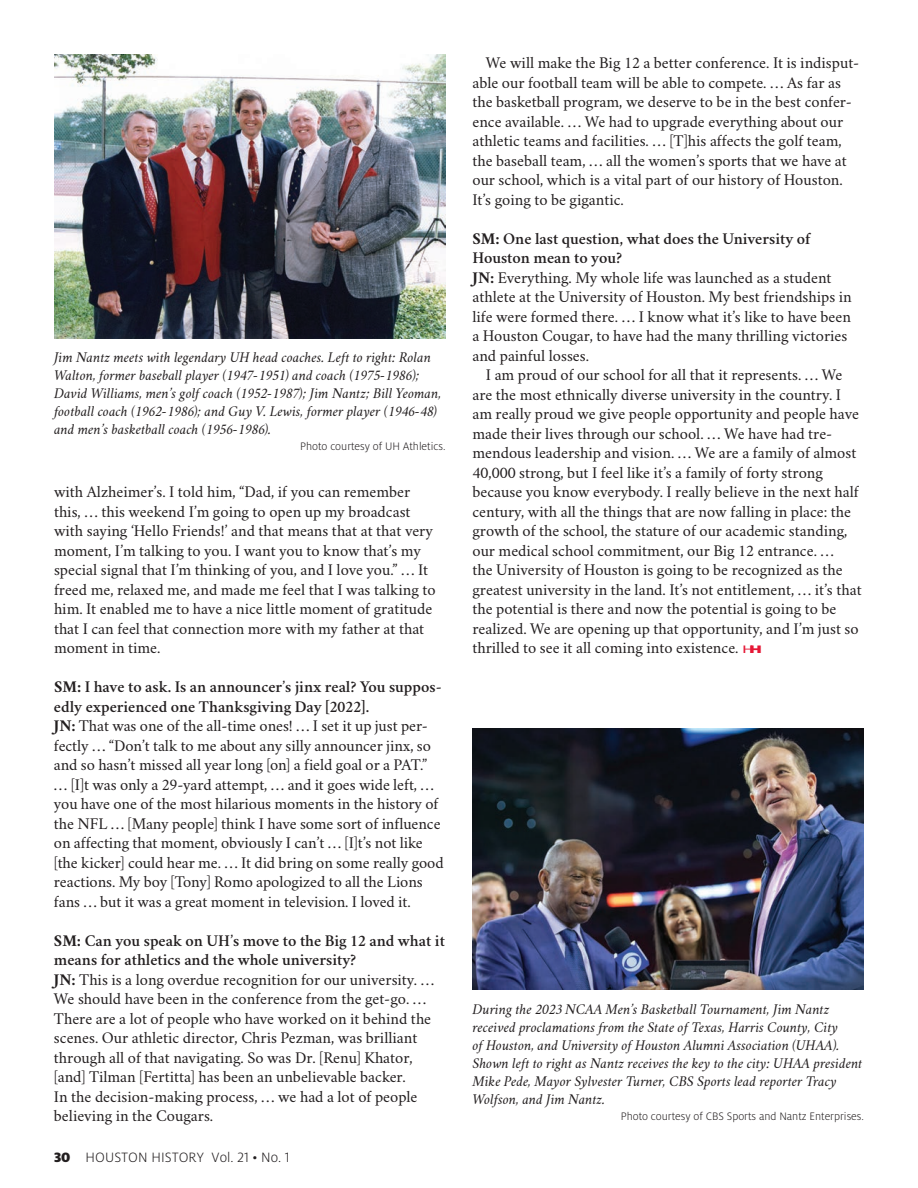
<style>
.page{position:relative;width:918px;height:1188px;background:#fff}
.page>*{position:absolute;margin:0;border:0;box-sizing:border-box;transform-origin:0 0}
.t1{font:16.5px/19.5px "Crimson";color:#231f20}
.t2{font:italic 15px/18px "Crimson";color:#231f20}
.t3{font:300 15px "Milo OT";letter-spacing:.01em;color:#231f20}
.t4{font:300 12px "Milo OT";color:#231f20}
.s1{font-weight:700}
.s2{font-weight:600}
.s3{font-weight:900}
.s4{font-family:"Milo OT Text";font-size:12px;color:#e51836}
.s5{font-family:"Milo OT";font-weight:900;font-size:12px;color:#e51836}
</style>
<div class="page">
<img style="left:473px;top:729px;width:391px;height:261px">
<img style="left:54px;top:54px;width:392px;height:285px">
<p class="t2" style="left:54px;top:348px;width:389px">Jim Nantz meets with legendary UH head coaches. Left to right: Rolan Walton, former baseball player (1947-1951) and coach (1975-1986); David Williams, men’s golf coach (1952-1987); Jim Nantz; Bill Yeoman, football coach (1962-1986); and Guy V. Lewis, former player (1946-48) and men’s basketball coach (1956-1986).</p>
<p class="t4" style="left:300px;top:440px;width:147px">Photo courtesy of UH Athletics.</p>
<p class="t1" style="left:54px;top:480px;width:383px">with Alzheimer’s. I told him, “Dad, if you can remember this, … this weekend I’m going to open up my broadcast with saying ‘Hello Friends!’ and that means that at that very moment, I’m talking to you. I want you to know that’s my special signal that I’m thinking of you, and I love you.” … It freed me, relaxed me, and made me feel that I was talking to him. It enabled me to have a nice little moment of gratitude that I can feel that connection more with my father at that moment in time.</p>
<p class="t1" style="left:54px;top:675px;width:391px"><span class="s1">SM:</span> <span class="s2">I have to ask. Is an announcer’s jinx real? You suppos&shy;edly experienced one Thanksgiving Day [2022].<br></span><span class="s1">JN:</span> That was one of the all-time ones! … I set it up just per&shy;fectly … “Don’t talk to me about any silly announcer jinx, so and so hasn’t missed all year long [on] a field goal or a PAT.” … [I]t was only a 29-yard attempt, … and it goes wide left, … you have one of the most hilarious moments in the history of the NFL … [Many people] think I have some sort of influence on affecting that moment, obviously I can’t … [I]t’s not like [the kicker] could hear me. … It did bring on some really good reactions. My boy [Tony] Romo apologized to all the Lions fans … but it was a great moment in television. I loved it.</p>
<p class="t1" style="left:54px;top:929px;width:392px"><span class="s1">SM:</span> <span class="s2">Can you speak on UH’s move to the Big 12 and what it means for athletics and the whole university?<br></span><span class="s1">JN:</span> This is a long overdue recognition for our university. … We should have been in the conference from the get-go. … There are a lot of people who have worked on it behind the scenes. Our athletic director, Chris Pezman, was brilliant through all of that navigating. So was Dr. [Renu] Khator, [and] Tilman [Fertitta] has been an unbelievable backer.<br>In the decision-making process, … we had a lot of people believing in the Cougars.</p>
<p class="t3" style="left:54px;top:1150px;width:237px"><span class="s3">30</span> HOUSTON HISTORY Vol. 21 • No. 1</p>
<p class="t1" style="left:472px;top:51px;width:388px;text-indent:13px">We will make the Big 12 a better conference. It is indisput&shy;able our football team will be able to compete. … As far as the basketball program, we deserve to be in the best confer&shy;ence available. … We had to upgrade everything about our athletic teams and facilities. … [T]his affects the golf team, the baseball team, … all the women’s sports that we have at our school, which is a vital part of our history of Houston.<br>It’s going to be gigantic.</p>
<p class="t1" style="left:472px;top:227px;width:381px"><span class="s1">SM:</span> <span class="s2">One last question, what does the University of Houston mean to you?<br></span><span class="s1">JN:</span> Everything. My whole life was launched as a student athlete at the University of Houston. My best friendships in life were formed there. … I know what it’s like to have been a Houston Cougar, to have had the many thrilling victories and painful losses.</p>
<p class="t1" style="left:472px;top:363px;width:391px;text-indent:13px">I am proud of our school for all that it represents. … We are the most ethnically diverse university in the country. I am really proud we give people opportunity and people have made their lives through our school. … We have had tre&shy;mendous leadership and vision. … We are a family of almost 40,000 strong, but I feel like it’s a family of forty strong because you know everybody. I really believe in the next half century, with all the things that are now falling in place: the growth of the school, the stature of our academic standing, our medical school commitment, our Big 12 entrance. …<br>the University of Houston is going to be recognized as the greatest university in the land. It’s not entitlement, … it’s that the potential is there and now the potential is going to be realized. We are opening up that opportunity, and I’m just so thrilled to see it all coming into existence. <span class="s4">H</span><span class="s5">H</span></p>
<p class="t2" style="left:472px;top:1000px;width:391px">During the 2023 NCAA Men’s Basketball Tournament, Jim Nantz received proclamations from the State of Texas, Harris County, City<br>of Houston, and University of Houston Alumni Association (UHAA).<br>Shown left to right as Nantz receives the key to the city: UHAA president Mike Pede, Mayor Sylvester Turner, CBS Sports lead reporter Tracy Wolfson, and Jim Nantz.</p>
<p class="t4" style="left:621px;top:1110px;width:245px">Photo courtesy of CBS Sports and Nantz Enterprises.</p>
</div>
